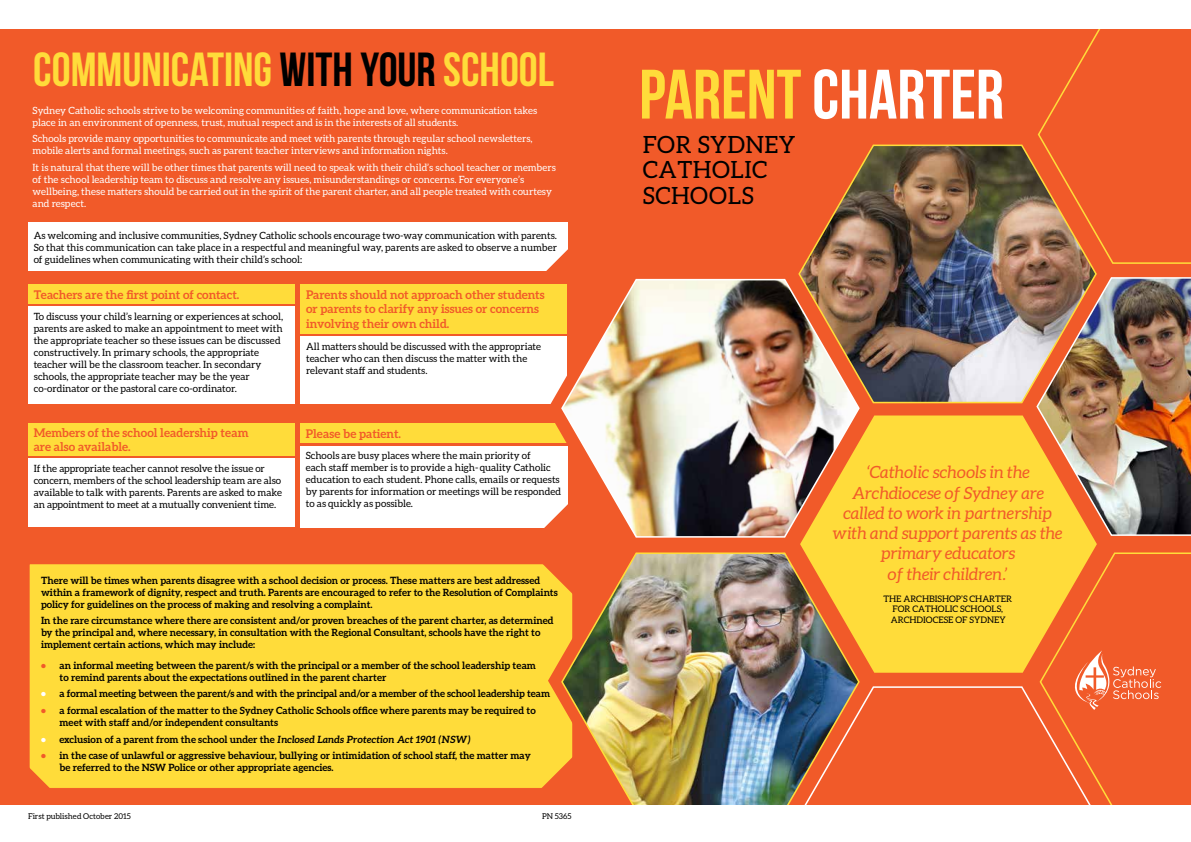
<style>
.page{position:relative;width:1191px;height:842px;background:#fff}
.page>*{position:absolute;margin:0;border:0;box-sizing:border-box;transform-origin:0 0}
.t1{font:69.8px "Bebas Neue";color:#fff}
.t2{font:47.8px "Bebas Neue";color:#ffdc3a}
.t3{font:23.8px/25.7px "Aleo";letter-spacing:.02em;color:#000}
.t4{font:italic 16.8px/20.2px "Aleo";color:#f15a29;text-align:center}
.t5{font:700 12px/14.4px "Aleo";color:#f15a29}
.t6{font:10px/12px "Aleo";color:#000}
.t7{font:700 10px/12px "Aleo";color:#000}
.t8{font:10px/12px "Aleo";color:#fff}
.t9{font:9px/10.8px "Aleo";color:#000;text-align:center}
.t10{font:8px "Aleo";color:#000}
.s1{color:#000}
.s2{color:#f15a29}
.s3{color:#fff}
.s4{font-style:italic}
.s5{color:#ffdc3a}
</style>
<div class="page">
<div style="left:0;top:0;width:1191px;height:833px;background:#f15a29"></div>
<div style="left:29px;top:564px;width:544px;height:224px;background:#ffdc3a"></div>
<svg style="left:530px;top:564px;width:18px;height:5px"></svg>
<svg style="left:541px;top:782px;width:7px;height:6px"></svg>
<svg style="left:29px;top:744px;width:21px;height:44px"></svg>
<div style="left:873px;top:415px;width:223px;height:258px;background:#ffdc3a"></div>
<img style="left:1035px;top:277px;width:156px;height:260px">
<svg style="left:1037px;top:29px;width:154px;height:235px"></svg>
<svg style="left:874px;top:686px;width:164px;height:31px"></svg>
<img style="left:802px;top:143px;width:295px;height:261px">
<div style="left:0;top:0;width:1191px;height:29px;background:#fff"></div>
<svg style="left:1038px;top:551px;width:153px;height:254px"></svg>
<div style="left:28px;top:223px;width:539px;height:48px;background:#fff"></div>
<div style="left:28px;top:284px;width:266px;height:20px;background:#ffdc3a"></div>
<div style="left:28px;top:307px;width:266px;height:97px;background:#fff"></div>
<div style="left:28px;top:423px;width:266px;height:32px;background:#ffdc3a"></div>
<div style="left:28px;top:458px;width:266px;height:69px;background:#fff"></div>
<div style="left:300px;top:284px;width:267px;height:49px;background:#ffdc3a"></div>
<div style="left:300px;top:336px;width:267px;height:68px;background:#fff"></div>
<div style="left:300px;top:423px;width:267px;height:20px;background:#ffdc3a"></div>
<div style="left:300px;top:446px;width:267px;height:81px;background:#fff"></div>
<svg style="left:517px;top:525px;width:30px;height:3px"></svg>
<svg style="left:546px;top:246px;width:22px;height:25px"></svg>
<svg style="left:547px;top:268px;width:326px;height:271px"></svg>
<img style="left:560px;top:278px;width:300px;height:260px">
<svg style="left:548px;top:539px;width:326px;height:249px"></svg>
<img style="left:560px;top:551px;width:300px;height:254px">
<div style="left:0;top:805px;width:1191px;height:37px;background:#fff"></div>
<h2 class="t2" style="left:33px;top:44px;width:522px">COMMUNICATING <span class="s1">WITH YOUR</span> SCHOOL</h2>
<p class="t8" style="left:33px;top:104px;width:506px">Sydney Catholic schools strive to be welcoming communities of faith, hope and love, where communication takes place in an environment of openness, trust, mutual respect and is in the interests of all students.</p>
<p class="t8" style="left:33px;top:133px;width:501px">Schools provide many opportunities to communicate and meet with parents through regular school newsletters, mobile alerts and formal meetings, such as parent teacher interviews and information nights.</p>
<p class="t8" style="left:33px;top:161px;width:525px">It is natural that there will be other times that parents will need to speak with their child’s school teacher or members of the school leadership team to discuss and resolve any issues, misunderstandings or concerns. For everyone’s wellbeing, these matters should be carried out in the spirit of the parent charter, and all people treated with courtesy and respect.</p>
<p class="t6" style="left:34px;top:229px;width:525px;text-align:justify">As welcoming and inclusive communities, Sydney Catholic schools encourage two-way communication with parents.<br>So that this communication can take place in a respectful and meaningful way, parents are asked to observe a number of guidelines when communicating with their child’s school:</p>
<p class="t5" style="left:34px;top:287px;width:207px">Teachers are the first point of contact.</p>
<p class="t6" style="left:34px;top:311px;width:251px">To discuss your child’s learning or experiences at school, parents are asked to make an appointment to meet with the appropriate teacher so these issues can be discussed constructively. In primary schools, the appropriate teacher will be the classroom teacher. In secondary schools, the appropriate teacher may be the year co-ordinator or the pastoral care co-ordinator.</p>
<p class="t5" style="left:34px;top:425px;width:216px">Members of the school leadership team are also available.</p>
<p class="t6" style="left:34px;top:462px;width:250px">If the appropriate teacher cannot resolve the issue or concern, members of the school leadership team are also available to talk with parents. Parents are asked to make an appointment to meet at a mutually convenient time.</p>
<p class="t5" style="left:306px;top:287px;width:240px">Parents should not approach other students or parents to clarify any issues or concerns involving their own child.</p>
<p class="t6" style="left:306px;top:340px;width:236px">All matters should be discussed with the appropriate teacher who can then discuss the matter with the relevant staff and students.</p>
<p class="t5" style="left:306px;top:426px;width:97px">Please be patient.</p>
<p class="t6" style="left:306px;top:450px;width:257px">Schools are busy places where the main priority of<br>each staff member is to provide a high-quality Catholic education to each student. Phone calls, emails or requests by parents for information or meetings will be responded to as quickly as possible.</p>
<p class="t7" style="left:41px;top:574px;width:518px">There will be times when parents disagree with a school decision or process. These matters are best addressed within a framework of dignity, respect and truth. Parents are encouraged to refer to the Resolution of Complaints policy for guidelines on the process of making and resolving a complaint.</p>
<p class="t7" style="left:41px;top:614px;width:514px">In the rare circumstance where there are consistent and/or proven breaches of the parent charter, as determined by the principal and, where necessary, in consultation with the Regional Consultant, schools have the right to implement certain actions, which may include:</p>
<p class="t7" style="left:59px;top:659px;width:478px;text-indent:-18px"><span class="s2">•</span> an informal meeting between the parent/s with the principal or a member of the school leadership team to remind parents about the expectations outlined in the parent charter</p>
<p class="t7" style="left:41px;top:688px;width:510px"><span class="s3">•</span> a formal meeting between the parent/s and with the principal and/or a member of the school leadership team</p>
<p class="t7" style="left:59px;top:704px;width:478px;text-indent:-18px"><span class="s2">•</span> a formal escalation of the matter to the Sydney Catholic Schools office where parents may be required to meet with staff and/or independent consultants</p>
<p class="t7" style="left:41px;top:733px;width:431px"><span class="s3">•</span> exclusion of a parent from the school under the <span class="s4">Inclosed Lands Protection Act 1901 (NSW)</span></p>
<p class="t7" style="left:59px;top:749px;width:473px;text-indent:-18px"><span class="s2">•</span> in the case of unlawful or aggressive behaviour, bullying or intimidation of school staff, the matter may be referred to the NSW Police or other appropriate agencies.</p>
<p class="t10" style="left:28px;top:811px;width:104px">First published October 2015</p>
<p class="t10" style="left:542px;top:811px;width:31px">PN 5365</p>
<h1 class="t1" style="left:639px;top:56px;width:366px"><span class="s5">PARENT</span> CHARTER</h1>
<h3 class="t3" style="left:643px;top:131px;width:154px">FOR SYDNEY<br>CATHOLIC<br>SCHOOLS</h3>
<h3 class="t4" style="left:833px;top:462px;width:231px">‘Catholic schools in the<br>Archdiocese of Sydney are called to work in partnership with and support parents as the primary educators<br>of their children.’</h3>
<p class="t9" style="left:883px;top:593px;width:130px">THE ARCHBISHOP’S CHARTER<br>FOR CATHOLIC SCHOOLS,<br>ARCHDIOCESE OF SYDNEY</p>
</div>
